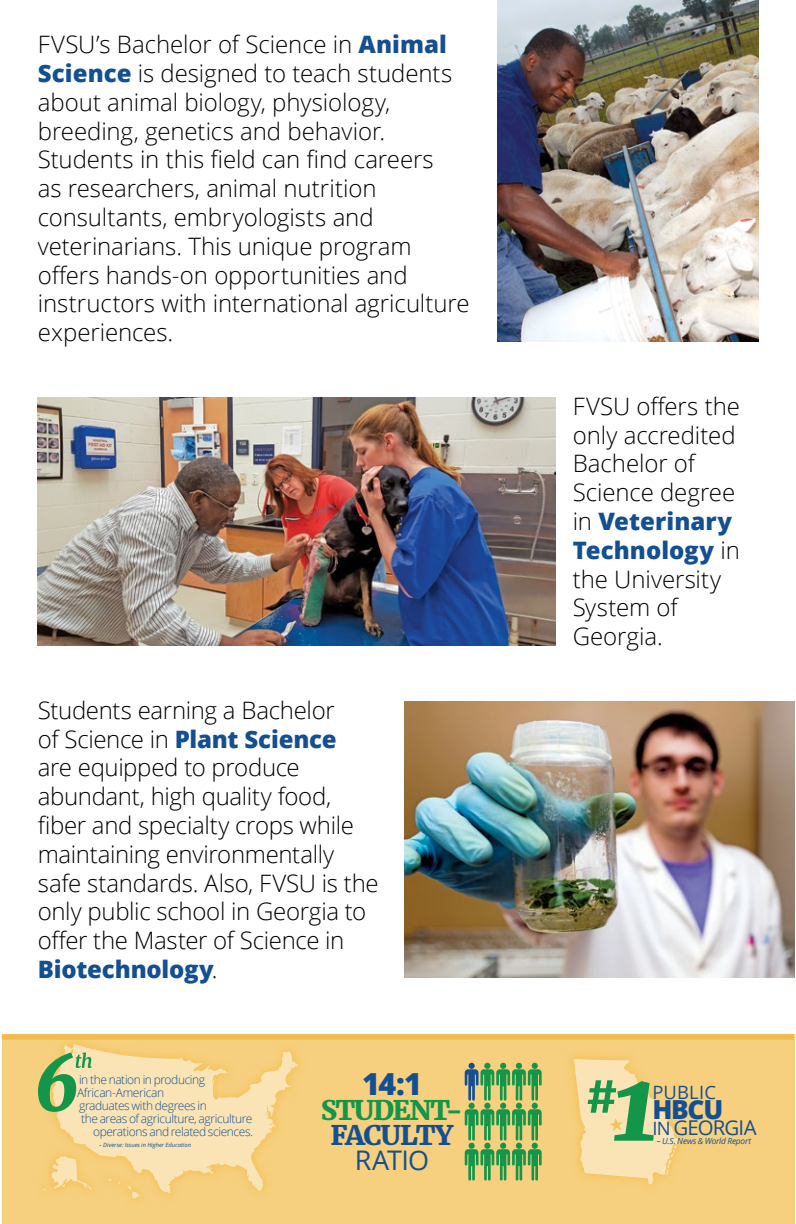
<style>
.page{position:relative;width:796px;height:1224px;background:#fff}
.page>*{position:absolute;margin:0;border:0;box-sizing:border-box;transform-origin:0 0}
.t1{font:800 30.4px "Open Sans";color:#145091}
.t2{font:800 27px/25.4px "Merriweather";letter-spacing:-.045em;color:#139649;text-align:center}
.t3{font:27px "Open Sans";letter-spacing:-.02em;color:#145091}
.t4{font:800 26.2px "Open Sans";color:#145091}
.P_sans{font:300 24px/28.8px "Open Sans";letter-spacing:-.005em;color:#000}
.t5{font:20.4px "Open Sans";letter-spacing:-.04em;color:#145091}
.t6{font:18.4px "Open Sans";letter-spacing:.01em;color:#145091}
.t7{font:300 12px "Open Sans";letter-spacing:-.035em;color:#145091}
.t8{font:italic 8.4px "Open Sans";letter-spacing:-.025em;color:#145091}
.t9{font:italic 5.8px "Open Sans";color:#145091}
.s1{font-weight:800;color:#145091}
.s2{color:#145091}
.s3{font-size:18.4px}
</style>
<div class="page">
<img style="left:38px;top:398px;width:517px;height:247px">
<img style="left:404px;top:702px;width:390px;height:276px">
<img style="left:497px;top:0;width:261px;height:341px">
<div style="left:2px;top:1034px;width:792px;height:190px;background:#f7d07f"></div>
<div style="left:2px;top:1034px;width:792px;height:6px;background:#f3bc48"></div>
<div style="left:563px;top:1048px;width:127px;height:147px;background:#f3bc48;opacity:.65"></div>
<svg style="left:464px;top:1063px;width:77px;height:118px"></svg>
<svg style="left:574px;top:1059px;width:106px;height:125px"></svg>
<div style="left:33px;top:1034px;width:275px;height:175px;background:#f3bc48;opacity:.65"></div>
<svg style="left:43px;top:1044px;width:255px;height:155px;fill:#fae4b6"></svg>
<svg style="left:38px;top:1052px;width:54px;height:60px;background:#a0c282"></svg>
<p class="P_sans" style="left:38px;top:29px;width:433px">FVSU’s Bachelor of Science in <span class="s1">Animal Science</span> is designed to teach students about animal biology, physiology, breeding, genetics and behavior.<br>Students in this field can find careers<br>as researchers, animal nutrition consultants, embryologists and veterinarians. This unique program offers hands-on opportunities and instructors with international agriculture experiences.</p>
<p class="P_sans" style="left:38px;top:695px;width:342px">Students earning a Bachelor<br>of Science in <span class="s1">Plant Science<br></span>are equipped to produce abundant, high quality food, fiber and specialty crops while maintaining environmentally safe standards. Also, FVSU is the only public school in Georgia to offer the Master of Science in<br><span class="s1">Biotechnology</span>.</p>
<p class="t7" style="left:79px;top:1071px;width:128px">in the nation in producing</p>
<p class="t7" style="left:77px;top:1084px;width:89px">African-American</p>
<p class="t7" style="left:79px;top:1097px;width:129px">graduates with degrees in</p>
<p class="t7" style="left:81px;top:1110px;width:173px">the areas of agriculture, agriculture</p>
<p class="t7" style="left:93px;top:1123px;width:161px">operations and related sciences.</p>
<p class="t9" style="left:99px;top:1141px;width:93px">– Diverse: Issues in Higher Education</p>
<h1 class="t1" style="left:362px;top:1060px;width:61px">14:1</h1>
<h1 class="t2" style="left:321px;top:1097px;width:144px">STUDENT-<br><span class="s2">FACULTY</span></h1>
<h1 class="t3" style="left:355px;top:1142px;width:76px">RATIO</h1>
<p class="P_sans" style="left:572px;top:391px;width:169px">FVSU offers the only accredited<br>Bachelor of<br>Science degree in <span class="s1">Veterinary<br>Technology</span> in the University<br>System of<br>Georgia.</p>
<h1 class="t6" style="left:652px;top:1080px;width:65px">PUBLIC</h1>
<h1 class="t4" style="left:652px;top:1089px;width:72px">HBCU</h1>
<h1 class="t5" style="left:652px;top:1113px;width:106px"><span class="s3">IN</span> GEORGIA</h1>
<p class="t8" style="left:656px;top:1135px;width:96px">– U.S. News &amp; World Report</p>
</div>
